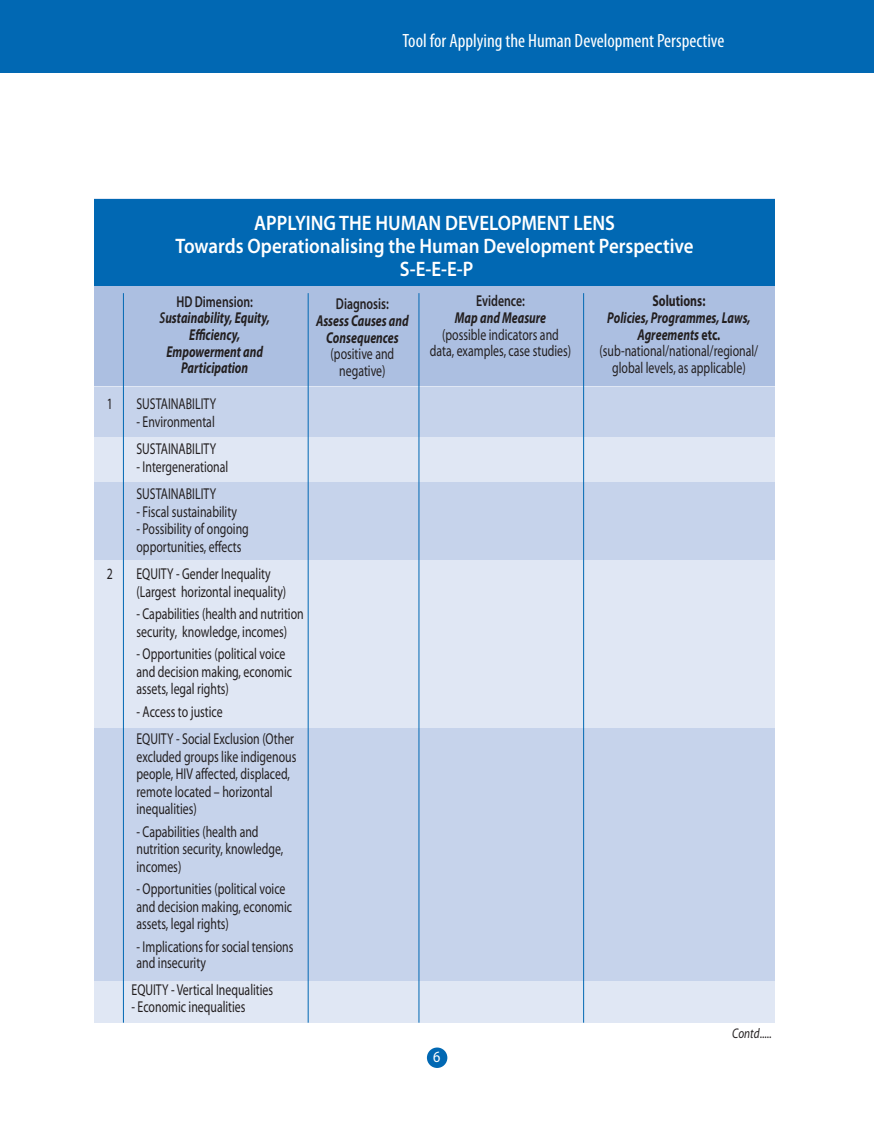
<style>
.page{position:relative;width:874px;height:1122px;background:#fff}
.page>*{position:absolute;margin:0;border:0;box-sizing:border-box;transform-origin:0 0}
.t1{font:600 21px "Myriad Pro";color:#fff;scale:.9 1}
.t2{font:condensed 19.25px "Myriad Pro";color:#fff}
.t3{font:15.75px/17.5px "Myriad Pro";color:#231f20;scale:.75 1}
.t4{font:italic 700 15.75px/16.6px "Myriad Pro";color:#231f20;text-align:center;scale:.75 1}
.t5{font:15.75px "Myriad Pro";color:#fff;scale:.9 1}
.t6{font:italic 14px "Myriad Pro";color:#231f20;scale:.8 1}
.s1{font-weight:600;font-style:normal}
.s2{font-weight:600}
.s3{font-weight:400;font-style:normal}
.s4{font-weight:700;font-style:italic}
.s5{font-weight:700}
</style>
<div class="page">
<div style="left:426px;top:1047px;width:21px;height:20px;background:#0168b3;border-radius:50%"></div>
<div style="left:94px;top:198px;width:680px;height:824px;background:#e0e7f4"></div>
<div style="left:94px;top:199px;width:680px;height:87px;background:#0168b3"></div>
<div style="left:94px;top:286px;width:680px;height:100px;background:#acbfe1"></div>
<div style="left:94px;top:387px;width:680px;height:50px;background:#c6d3eb"></div>
<div style="left:94px;top:481px;width:680px;height:78px;background:#c6d3eb"></div>
<div style="left:94px;top:727px;width:680px;height:252px;background:#c6d3eb"></div>
<hr style="left:307px;top:293px;width:1px;height:729px;background:#0168b3">
<hr style="left:123px;top:293px;width:1px;height:729px;background:#0168b3">
<hr style="left:583px;top:293px;width:1px;height:729px;background:#0168b3">
<hr style="left:418px;top:293px;width:1px;height:729px;background:#0168b3">
<div style="left:0;top:0;width:873px;height:73px;background:#0168b3"></div>
<p class="t2" style="left:402px;top:30px;width:323px">Tool for Applying the Human Development Perspective</p>
<p class="t1" style="left:254px;top:211px;width:402px">APPLYING THE HUMAN DEVELOPMENT LENS</p>
<p class="t1" style="left:175px;top:234px;width:577px">Towards Operationalising the Human Development Perspective</p>
<p class="t1" style="left:399px;top:257px;width:83px">S-E-E-E-P</p>
<p class="t4" style="left:159px;top:293px;width:148px"><span class="s1">HD Dimension:<br></span><span class="s2">S</span>ustainability, Equity,<br>Efficiency,<br>Empowerment and<br>Participation</p>
<p class="t4" style="left:316px;top:296px;width:125px"><span class="s1">Diagnosis:<br></span>Assess Causes and<br>Consequences <span class="s3">(positive and negative)</span></p>
<p class="t3" style="left:429px;top:293px;width:190px;line-height:16.6px;text-align:center"><span class="s2">Evidence:<br></span><span class="s4">Map and Measure<br></span>(possible indicators and data, examples, case studies)</p>
<p class="t3" style="left:599px;top:293px;width:213px;line-height:16.6px;text-align:center"><span class="s5">Solutions:<br></span><span class="s4">Policies, Programmes, Laws,<br>Agreements</span> <span class="s5">etc. </span>(sub-national/national/regional/ global levels, as applicable)</p>
<p class="t3" style="left:107px;top:395px;width:10px">1</p>
<p class="t3" style="left:136px;top:395px;width:108px">SUSTAINABILITY</p>
<p class="t3" style="left:136px;top:413px;width:106px">- Environmental</p>
<p class="t3" style="left:136px;top:440px;width:108px">SUSTAINABILITY</p>
<p class="t3" style="left:136px;top:458px;width:124px">- Intergenerational</p>
<p class="t3" style="left:136px;top:485px;width:108px">SUSTAINABILITY</p>
<p class="t3" style="left:136px;top:503px;width:135px">- Fiscal sustainability</p>
<p class="t3" style="left:136px;top:520px;width:151px">- Possibility of ongoing opportunities, effects</p>
<p class="t3" style="left:107px;top:565px;width:10px">2</p>
<p class="t3" style="left:136px;top:565px;width:201px">EQUITY - Gender Inequality (Largest horizontal inequality)</p>
<p class="t3" style="left:136px;top:605px;width:224px">- Capabilities (health and nutrition security, knowledge, incomes)</p>
<p class="t3" style="left:136px;top:645px;width:209px">- Opportunities (political voice and decision making, economic assets, legal rights)</p>
<p class="t3" style="left:136px;top:702px;width:116px">- Access to justice</p>
<p class="t3" style="left:136px;top:730px;width:214px">EQUITY - Social Exclusion (Other excluded groups like indigenous people, HIV affected, displaced, remote located – horizontal inequalities)</p>
<p class="t3" style="left:136px;top:822px;width:197px">- Capabilities (health and nutrition security, knowledge, incomes)</p>
<p class="t3" style="left:136px;top:880px;width:209px">- Opportunities (political voice and decision making, economic assets, legal rights)</p>
<p class="t3" style="left:136px;top:938px;width:211px;line-height:16.6px">- Implications for social tensions and insecurity</p>
<p class="t3" style="left:131px;top:980px;width:190px">EQUITY - Vertical Inequalities</p>
<p class="t3" style="left:131px;top:997px;width:153px">- Economic inequalities</p>
<p class="t5" style="left:433px;top:1048px;width:10px">6</p>
<p class="t6" style="left:732px;top:1025px;width:51px">Contd.....</p>
</div>
